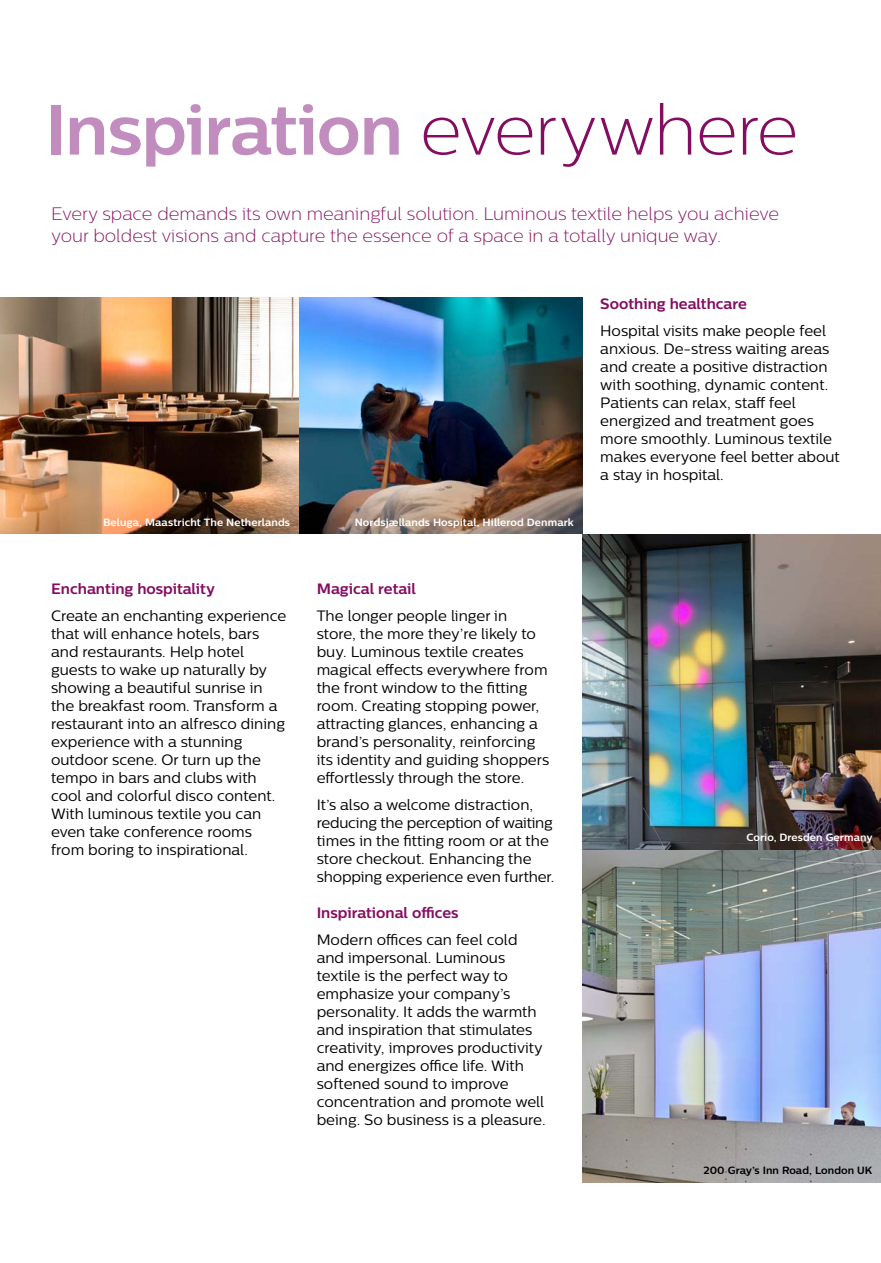
<style>
.page{position:relative;width:881px;height:1263px;background:#fff}
.page>*{position:absolute;margin:0;border:0;box-sizing:border-box;transform-origin:0 0}
.t1{font:700 70.5px "Centrale Sans";letter-spacing:-.015em;color:#c18dbe}
.t2{font:18px/22.5px "Centrale Sans X Light";color:#840d62}
.t3{font:15px/18px "Centrale Sans";color:#000}
.t4{font:700 15px "Centrale Sans";color:#840d62}
.t5{font:700 10.5px "Centrale Sans";letter-spacing:.01em;color:#fff}
.t6{font:700 10.5px "Centrale Sans";letter-spacing:.01em;color:#000}
.s1{font-family:"Centrale Sans X Light";font-weight:400;color:#840d62}
</style>
<div class="page">
<img style="left:582px;top:849px;width:298px;height:333px">
<img style="left:582px;top:534px;width:298px;height:315px">
<img style="left:298px;top:298px;width:284px;height:236px">
<img style="left:0;top:298px;width:298px;height:236px">
<h1 class="t1" style="left:45px;top:87px;width:755px">Inspiration <span class="s1">everywhere</span></h1>
<p class="t2" style="left:51px;top:202px;width:729px">Every space demands its own meaningful solution. Luminous textile helps you achieve your boldest visions and capture the essence of a space in a totally unique way.</p>
<p class="t5" style="left:103px;top:516px;width:188px">Beluga, Maastricht The Netherlands</p>
<p class="t4" style="left:51px;top:580px;width:165px">Enchanting hospitality</p>
<p class="t3" style="left:51px;top:607px;width:237px">Create an enchanting experience that will enhance hotels, bars and restaurants. Help hotel guests to wake up naturally by showing a beautiful sunrise in the breakfast room. Transform a restaurant into an alfresco dining experience with a stunning outdoor scene. Or turn up the tempo in bars and clubs with cool and colorful disco content.<br>With luminous textile you can even take conference rooms from boring to inspirational.</p>
<p class="t5" style="left:354px;top:516px;width:220px">Nordsjællands Hospital, Hillerod Denmark</p>
<p class="t4" style="left:316px;top:580px;width:101px">Magical retail</p>
<p class="t3" style="left:316px;top:607px;width:234px">The longer people linger in store, the more they’re likely to buy. Luminous textile creates magical effects everywhere from the front window to the fitting room. Creating stopping power, attracting glances, enhancing a brand’s personality, reinforcing its identity and guiding shoppers effortlessly through the store.</p>
<p class="t3" style="left:316px;top:796px;width:239px">It’s also a welcome distraction, reducing the perception of waiting times in the fitting room or at the store checkout. Enhancing the shopping experience even further.</p>
<p class="t4" style="left:316px;top:904px;width:143px">Inspirational offices</p>
<p class="t3" style="left:316px;top:931px;width:230px">Modern offices can feel cold and impersonal. Luminous textile is the perfect way to emphasize your company’s personality. It adds the warmth and inspiration that stimulates creativity, improves productivity and energizes office life. With softened sound to improve concentration and promote well being. So business is a pleasure.</p>
<p class="t4" style="left:600px;top:295px;width:148px">Soothing healthcare</p>
<p class="t3" style="left:600px;top:321px;width:241px">Hospital visits make people feel anxious. De-stress waiting areas and create a positive distraction with soothing, dynamic content.<br>Patients can relax, staff feel energized and treatment goes more smoothly. Luminous textile makes everyone feel better about a stay in hospital.</p>
<p class="t5" style="left:746px;top:831px;width:128px">Corio, Dresden Germany</p>
<p class="t6" style="left:703px;top:1164px;width:170px">200 Gray’s Inn Road, London UK</p>
</div>
